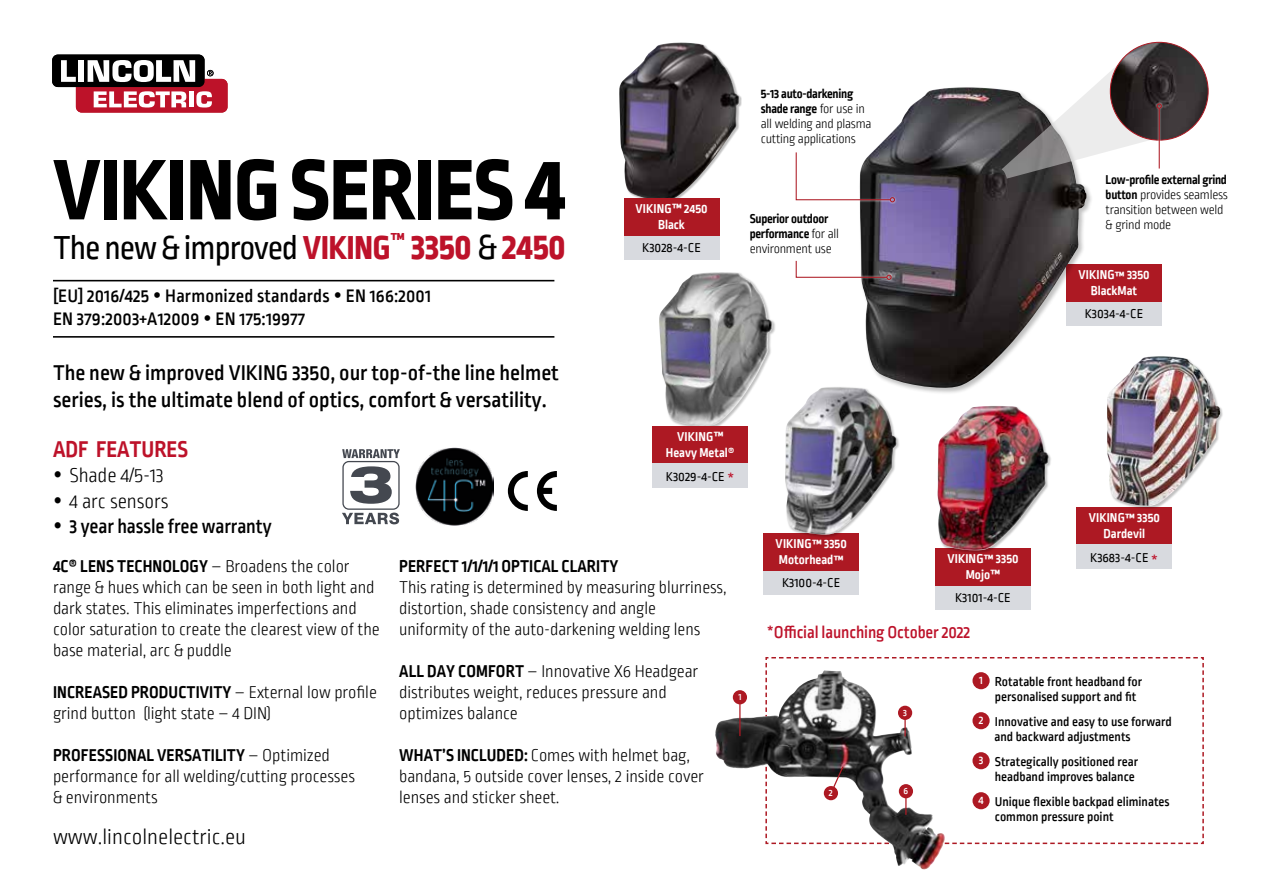
<style>
.page{position:relative;width:1263px;height:893px;background:#fff}
.page>*{position:absolute;margin:0;border:0;box-sizing:border-box;transform-origin:0 0}
.t1{font:800 90.6px "Ropa Sans PTT";letter-spacing:-.005em;color:#000}
.t2{font:800 expanded 51.6px "Helvetica Neue LT Std";color:#444850}
.t3{font:34.95px "Ropa Sans PTT";letter-spacing:-.03em;color:#000}
.t4{font:700 24px "Ropa Sans PTT";letter-spacing:-.005em;color:#bd122a}
.t5{font:500 22.5px/27px "Ropa Sans PTT";color:#000}
.t6{font:300 22.5px "Ropa Sans PTT";color:#000}
.t7{font:300 21px "Ropa Sans PTT";letter-spacing:-.005em;color:#000}
.t8{font:500 21px "Ropa Sans PTT";letter-spacing:-.005em;color:#000}
.t9{font:500 19.05px/22.2px "Ropa Sans PTT";letter-spacing:.01em;color:#000}
.t10{font:300 18px/21px "Ropa Sans PTT";letter-spacing:-.005em;color:#000}
.t11{font:300 18px/21px "Ropa Sans PTT";letter-spacing:-.005em;color:#000;scale:.96 1}
.t12{font:500 18px "Ropa Sans PTT";letter-spacing:-.005em;color:#bd122a}
.t13{font:700 18px "Ropa Sans PTT";letter-spacing:.005em;color:#000}
.t14{font:500 13.5px/15px "Ropa Sans PTT";color:#000}
.t15{font:300 13.5px/15px "Ropa Sans PTT";letter-spacing:-.02em;color:#000}
.t16{font:700 13.5px/16.2px "Ropa Sans PTT";color:#fff;text-align:center}
.t17{font:13.5px "Ropa Sans PTT";color:#000}
.t18{font:700 13.5px/15px "Ropa Sans PTT";letter-spacing:-.02em;color:#000}
.t19{font:500 10.05px "Ropa Sans PTT";color:#fff}
.s1{font-size:95.4px}
.s2{font-weight:800;color:#bd122a}
.s3{font-weight:800;font-size:38.1px;color:#bd122a}
.s4{font-size:36.6px}
.s5{font-weight:700}
.s6{font-weight:300}
.s7{font-size:18px;color:#bd122a}
.s8{font-size:12.15px;color:#fff}
</style>
<div class="page">
<div style="left:52px;top:55px;width:153px;height:32px;background:#000;border-radius:6px"></div>
<svg style="left:61px;top:60px;width:167px;height:53px"></svg>
<div style="left:1076px;top:507px;width:96px;height:38px;background:#ad1923"></div>
<div style="left:1076px;top:545px;width:96px;height:24px;background:#d8dadf"></div>
<div style="left:659px;top:272px;width:117px;height:158px;background:#000;opacity:.25"></div>
<img style="left:659px;top:272px;width:113px;height:154px">
<img style="left:715px;top:691px;width:217px;height:179px">
<svg style="left:765px;top:657px;width:439px;height:187px"></svg>
<hr style="left:739px;top:698px;width:1px;height:38px;background:#ad1923">
<div style="left:899px;top:784px;width:14px;height:14px;background:#ad1923;border-radius:50%"></div>
<div style="left:733px;top:690px;width:14px;height:14px;background:#ad1923;border-radius:50%"></div>
<div style="left:1066px;top:264px;width:96px;height:38px;background:#ad1923"></div>
<div style="left:1066px;top:302px;width:96px;height:24px;background:#d8dadf"></div>
<div style="left:763px;top:533px;width:96px;height:38px;background:#ad1923"></div>
<div style="left:763px;top:571px;width:96px;height:24px;background:#d8dadf"></div>
<div style="left:935px;top:548px;width:96px;height:38px;background:#ad1923"></div>
<div style="left:935px;top:586px;width:96px;height:24px;background:#d8dadf"></div>
<div style="left:785px;top:387px;width:115px;height:151px;background:#000;opacity:.25"></div>
<img style="left:785px;top:387px;width:112px;height:148px">
<img style="left:415px;top:448px;width:78px;height:78px">
<svg style="left:508px;top:471px;width:20px;height:40px"></svg>
<svg style="left:537px;top:471px;width:20px;height:40px"></svg>
<svg style="left:342px;top:449px;width:58px;height:75px"></svg>
<div style="left:858px;top:86px;width:235px;height:308px;background:#000;opacity:.25"></div>
<img style="left:860px;top:87px;width:226px;height:301px">
<img style="left:1110px;top:42px;width:98px;height:98px;border-radius:49px">
<div style="left:1155px;top:102px;width:8px;height:68px;background:#fff;opacity:.75"></div>
<svg style="left:1001px;top:58px;width:161px;height:121px"></svg>
<div style="left:619px;top:43px;width:123px;height:160px;background:#000;opacity:.25"></div>
<img style="left:619px;top:43px;width:120px;height:158px">
<div style="left:1107px;top:355px;width:117px;height:154px;background:#000;opacity:.25"></div>
<img style="left:1107px;top:356px;width:113px;height:150px">
<div style="left:937px;top:406px;width:115px;height:148px;background:#000;opacity:.25"></div>
<img style="left:937px;top:406px;width:112px;height:145px">
<div style="left:624px;top:198px;width:95px;height:38px;background:#ad1923"></div>
<div style="left:624px;top:236px;width:95px;height:23px;background:#d8dadf"></div>
<div style="left:652px;top:426px;width:96px;height:38px;background:#ad1923"></div>
<div style="left:652px;top:464px;width:96px;height:24px;background:#d8dadf"></div>
<div style="left:794px;top:151px;width:103px;height:53px;background:#fff;opacity:.75"></div>
<svg style="left:795px;top:151px;width:100px;height:51px"></svg>
<div style="left:794px;top:259px;width:99px;height:23px;background:#fff;opacity:.75"></div>
<svg style="left:795px;top:260px;width:97px;height:20px"></svg>
<hr style="left:53px;top:280px;width:501px;height:1px;background:#000">
<hr style="left:53px;top:336px;width:501px;height:2px;background:#000">
<h1 class="t1" style="left:53px;top:137px;width:514px">VIKING SERIES <span class="s1">4</span></h1>
<h3 class="t3" style="left:53px;top:229px;width:514px">The new &amp; improved <span class="s2">VIKING</span><sup>™</sup> <span class="s3">3350</span> <span class="s4">&amp;</span> <span class="s3">2450</span></h3>
<p class="t9" style="left:53px;top:286px;width:380px">[EU] 2016/425 • Harmonized standards • EN 166:2001<br>EN 379:2003+A12009 • EN 175:19977</p>
<p class="t16" style="left:635px;top:201px;width:74px">VIKING™ 2450<br>Black</p>
<p class="t17" style="left:642px;top:240px;width:60px">K3028-4-CE</p>
<p class="t15" style="left:761px;top:86px;width:112px"><span class="s5">5-13 auto-darkening shade range</span> for use in all welding and plasma cutting applications</p>
<p class="t18" style="left:750px;top:211px;width:91px">Superior outdoor performance <span class="s6">for all environment use</span></p>
<p class="t15" style="left:1106px;top:173px;width:124px"><span class="s5">Low-profile external grind button</span> provides seamless transition between weld &amp; grind mode</p>
<p class="t16" style="left:1078px;top:267px;width:73px">VIKING™ 3350<br>BlackMat</p>
<p class="t17" style="left:1085px;top:306px;width:60px">K3034-4-CE</p>
<p class="t5" style="left:53px;top:360px;width:507px">The new &amp; improved VIKING 3350, our top-of-the line helmet series, is the ultimate blend of optics, comfort &amp; versatility.</p>
<h3 class="t4" style="left:53px;top:436px;width:137px">ADF FEATURES</h3>
<p class="t7" style="left:53px;top:464px;width:112px">• Shade 4/5-13</p>
<p class="t7" style="left:53px;top:490px;width:117px">• 4 arc sensors</p>
<p class="t8" style="left:53px;top:514px;width:220px">• 3 year hassle free warranty</p>
<h2 class="t2" style="left:348px;top:451px;width:47px">3</h2>
<p class="t16" style="left:666px;top:429px;width:70px">VIKING™<br>Heavy Metal®</p>
<p class="t17" style="left:666px;top:469px;width:70px">K3029-4-CE <span class="s7">*</span></p>
<p class="t10" style="left:53px;top:557px;width:328px"><span class="s5">4C® LENS TECHNOLOGY</span> – Broadens the color range &amp; hues which can be seen in both light and dark states. This eliminates imperfections and color saturation to create the clearest view of the base material, arc &amp; puddle</p>
<p class="t10" style="left:53px;top:683px;width:325px"><span class="s5">INCREASED PRODUCTIVITY</span> – External low profile grind button (light state – 4 DIN)</p>
<p class="t10" style="left:53px;top:746px;width:304px"><span class="s5">PROFESSIONAL VERSATILITY</span> – Optimized performance for all welding/cutting processes &amp; environments</p>
<p class="t6" style="left:53px;top:825px;width:195px">www.lincolnelectric.eu</p>
<p class="t13" style="left:399px;top:556px;width:221px">PERFECT 1/1/1/1 OPTICAL CLARITY</p>
<p class="t11" style="left:399px;top:578px;width:343px">This rating is determined by measuring blurriness, distortion, shade consistency and angle uniformity of the auto-darkening welding lens</p>
<p class="t10" style="left:399px;top:662px;width:301px"><span class="s5">ALL DAY COMFORT</span> – Innovative X6 Headgear distributes weight, reduces pressure and optimizes balance</p>
<p class="t10" style="left:399px;top:746px;width:306px"><span class="s5">WHAT’S INCLUDED:</span> Comes with helmet bag, bandana, 5 outside cover lenses, 2 inside cover lenses and sticker sheet.</p>
<p class="t19" style="left:738px;top:691px;width:5px">1</p>
<p class="t16" style="left:776px;top:536px;width:73px;text-align:left">VIKING™ 3350<br>Motorhead™</p>
<p class="t17" style="left:782px;top:575px;width:60px">K3100-4-CE</p>
<p class="t16" style="left:947px;top:551px;width:73px">VIKING™ 3350<br>Mojo™</p>
<p class="t17" style="left:955px;top:590px;width:57px">K3101-4-CE</p>
<p class="t12" style="left:767px;top:622px;width:205px">*Official launching October 2022</p>
<p class="t16" style="left:1089px;top:510px;width:73px">VIKING™ 3350<br>Dardevil</p>
<p class="t17" style="left:1090px;top:551px;width:70px">K3683-4-CE <span class="s7">*</span></p>
<p class="t19" style="left:829px;top:787px;width:5px">2</p>
<p class="t19" style="left:903px;top:707px;width:5px">3</p>
<p class="t19" style="left:903px;top:785px;width:6px">6</p>
<p class="t14" style="left:995px;top:675px;width:149px;text-indent:-16px"><span class="s8">1</span> Rotatable front headband for personalised support and fit</p>
<p class="t14" style="left:994px;top:715px;width:179px;text-indent:-16px"><span class="s8">2</span> Innovative and easy to use forward and backward adjustments</p>
<p class="t14" style="left:979px;top:755px;width:161px;text-align:right"><span class="s8">3</span> Strategically positioned rear headband improves balance</p>
<p class="t14" style="left:995px;top:795px;width:176px;text-indent:-16px"><span class="s8">4</span> Unique flexible backpad eliminates common pressure point</p>
</div>
